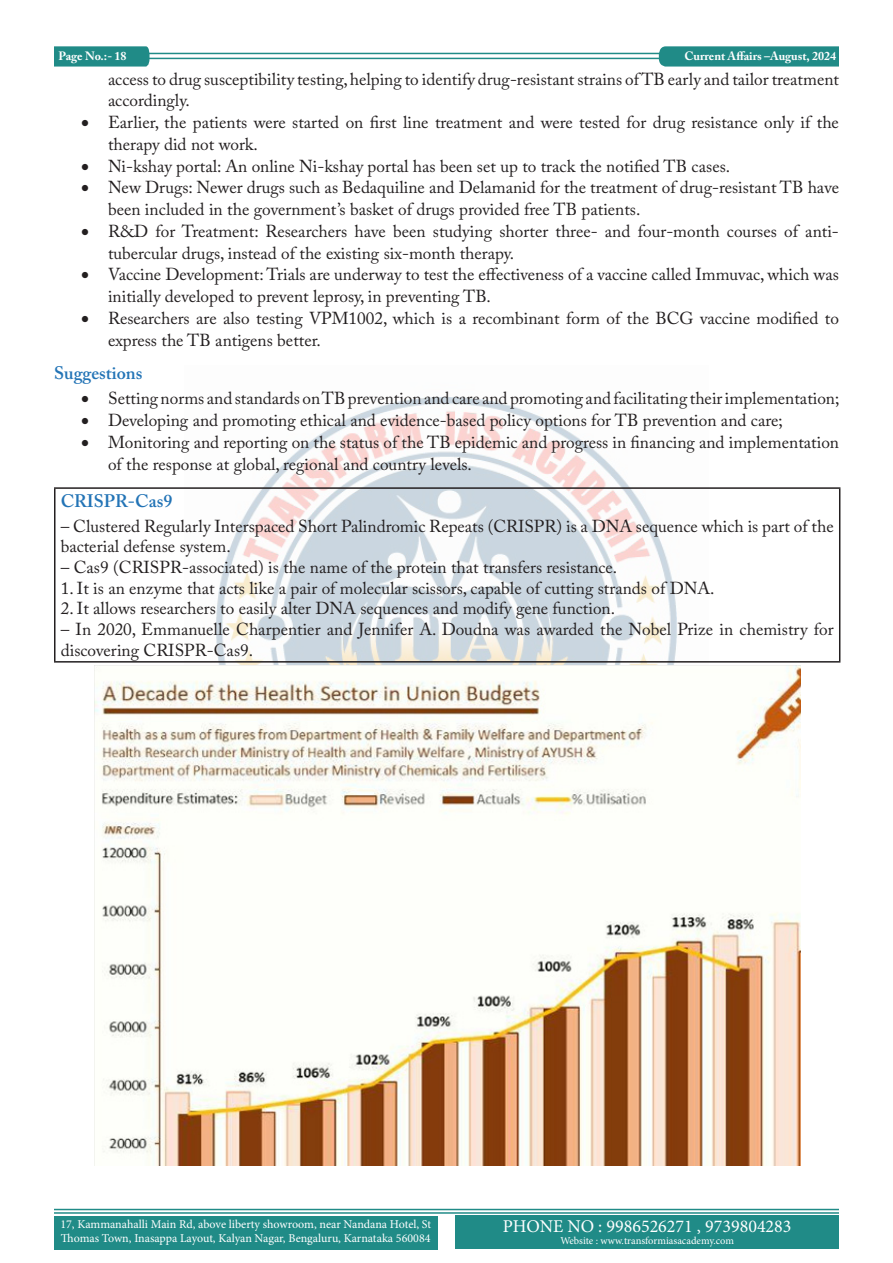
<style>
.page{position:relative;width:893px;height:1263px;background:#fff}
.page>*{position:absolute;margin:0;border:0;box-sizing:border-box;transform-origin:0 0}
.t1{font:18px "Minion Pro";color:#fff}
.Sub_heading{font:600 18px "Adobe Caslon Pro";color:#2374b6}
.Paragraph{font:17.25px/21.8px "Adobe Caslon Pro";color:#231f20}
.t2{font:12px/14.4px "Minion Pro";letter-spacing:-.005em;color:#fff}
.t3{font:700 12px "Adobe Caslon Pro";color:#fff}
.t4{font:10.5px "Minion Pro";color:#fff}
</style>
<div class="page">
<hr style="left:148px;top:53px;width:691px;height:1px;background:#208b87">
<hr style="left:148px;top:58px;width:690px;height:1px;background:#208b87">
<svg style="left:54px;top:46px;width:96px;height:21px;background:#2a908c"></svg>
<svg style="left:659px;top:46px;width:180px;height:21px;background:#29908c"></svg>
<hr style="left:54px;top:1209px;width:785px;height:1px;background:#208b87">
<hr style="left:54px;top:1212px;width:785px;height:2px;background:#208b87">
<div style="left:54px;top:1216px;width:383px;height:33px;background:#208b87"></div>
<div style="left:455px;top:1216px;width:384px;height:33px;background:#208b87"></div>
<img style="left:216px;top:397px;width:461px;height:268px">
<hr style="left:54px;top:487px;width:786px;height:2px;background:#231f20">
<hr style="left:54px;top:489px;width:2px;height:172px;background:#231f20">
<hr style="left:839px;top:489px;width:1px;height:172px;background:#231f20">
<hr style="left:54px;top:661px;width:786px;height:2px;background:#231f20">
<img style="left:94px;top:665px;width:707px;height:500px">
<p class="t3" style="left:59px;top:49px;width:70px">Page No.:- 18</p>
<p class="t3" style="left:684px;top:49px;width:153px">Current Affairs –August, 2024</p>
<p class="Paragraph" style="left:108px;top:68px;width:733px">access to drug susceptibility testing, helping to identify drug-resistant strains of TB early and tailor treatment accordingly.</p>
<p class="Paragraph" style="left:108px;top:111px;width:732px;text-indent:-27px">• Earlier, the patients were started on first line treatment and were tested for drug resistance only if the therapy did not work.</p>
<p class="Paragraph" style="left:81px;top:155px;width:651px">• Ni-kshay portal: An online Ni-kshay portal has been set up to track the notified TB cases.</p>
<p class="Paragraph" style="left:108px;top:177px;width:732px;text-indent:-27px">• New Drugs: Newer drugs such as Bedaquiline and Delamanid for the treatment of drug-resistant TB have been included in the government’s basket of drugs provided free TB patients.</p>
<p class="Paragraph" style="left:108px;top:220px;width:732px;text-indent:-27px">• R&amp;D for Treatment: Researchers have been studying shorter three- and four-month courses of anti&shy;tubercular drugs, instead of the existing six-month therapy.</p>
<p class="Paragraph" style="left:108px;top:264px;width:732px;text-indent:-27px">• Vaccine Development: Trials are underway to test the effectiveness of a vaccine called Immuvac, which was initially developed to prevent leprosy, in preventing TB.</p>
<p class="Paragraph" style="left:108px;top:307px;width:732px;text-indent:-27px">• Researchers are also testing VPM1002, which is a recombinant form of the BCG vaccine modified to express the TB antigens better.</p>
<p class="Sub_heading" style="left:54px;top:362px;width:90px">Suggestions</p>
<p class="Paragraph" style="left:81px;top:388px;width:760px">• Setting norms and standards on TB prevention and care and promoting and facilitating their implementation;</p>
<p class="Paragraph" style="left:81px;top:409px;width:703px">• Developing and promoting ethical and evidence-based policy options for TB prevention and care;</p>
<p class="Paragraph" style="left:108px;top:431px;width:732px;text-indent:-27px">• Monitoring and reporting on the status of the TB epidemic and progress in financing and implementation of the response at global, regional and country levels.</p>
<p class="Sub_heading" style="left:61px;top:491px;width:113px">CRISPR-Cas9</p>
<p class="Paragraph" style="left:61px;top:515px;width:774px;line-height:20.7px">– Clustered Regularly Interspaced Short Palindromic Repeats (CRISPR) is a DNA sequence which is part of the bacterial defense system.</p>
<p class="Paragraph" style="left:61px;top:556px;width:558px">– Cas9 (CRISPR-associated) is the name of the protein that transfers resistance.</p>
<p class="Paragraph" style="left:61px;top:577px;width:655px">1. It is an enzyme that acts like a pair of molecular scissors, capable of cutting strands of DNA.</p>
<p class="Paragraph" style="left:61px;top:598px;width:556px">2. It allows researchers to easily alter DNA sequences and modify gene function.</p>
<p class="Paragraph" style="left:61px;top:619px;width:774px;line-height:20.7px">– In 2020, Emmanuelle Charpentier and Jennifer A. Doudna was awarded the Nobel Prize in chemistry for discovering CRISPR-Cas9.</p>
<p class="t2" style="left:60px;top:1217px;width:372px">17, Kammanahalli Main Rd, above liberty showroom, near Nandana Hotel, St<br>Thomas Town, Inasappa Layout, Kalyan Nagar, Bengaluru, Karnataka 560084</p>
<p class="t1" style="left:503px;top:1214px;width:290px">PHONE NO : 9986526271 , 9739804283</p>
<p class="t4" style="left:560px;top:1234px;width:175px">Website : www.transformiasacademy.com</p>
</div>
